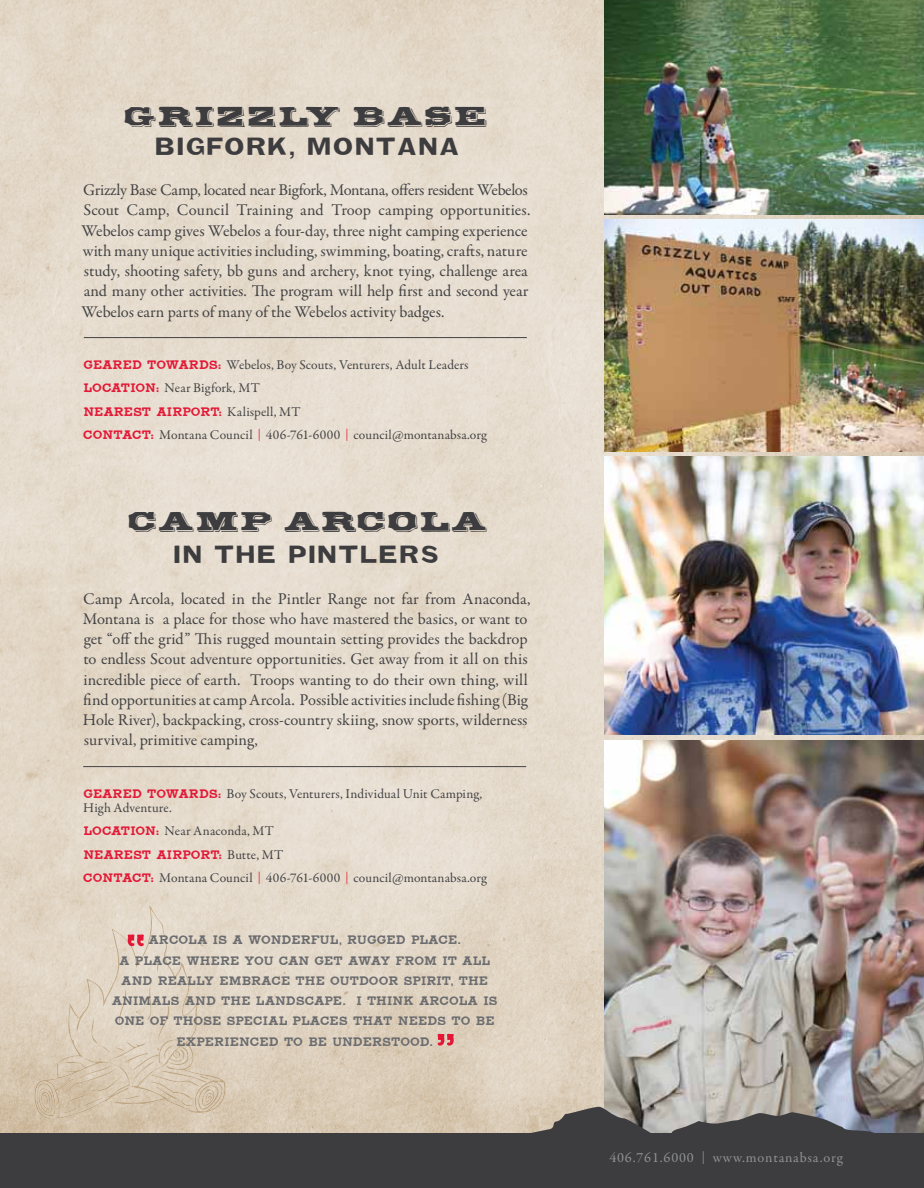
<style>
.page{position:relative;width:924px;height:1188px;background:#fff}
.page>*{position:absolute;margin:0;border:0;box-sizing:border-box;transform-origin:0 0}
.t1{font:27.3px "Type Three WF";letter-spacing:.075em;color:#3d3c3e}
.t2{font:26.25px "Type Ten WF";color:#3d3c3e}
.t3{font:16.5px/20.2px "Garamond Premr Pro";letter-spacing:-.005em;color:#434344}
.t4{font:14.25px "Garamond Premr Pro";letter-spacing:.06em;color:#919396}
.t5{font:13.5px/23.2px "Garamond Premr Pro";letter-spacing:.005em;color:#434344}
.t6{font:13.5px/20.2px "Type Two WF";letter-spacing:.005em;color:#6b6c6f;text-align:center}
.t7{font:13.5px "Type Two WF";letter-spacing:.01em;color:#e31836}
.s1{font-family:"Type Two WF";color:#e31836}
.s2{font-family:"Garamond Premr Pro";color:#434344}
.s3{font-family:"Agenda";font-weight:300;font-stretch:condensed;color:#e31836}
.s4{font-family:"Agenda";font-weight:300;font-stretch:condensed}
</style>
<div class="page">
<img style="left:0;top:0;width:924px;height:1133px">
<img style="left:33px;top:906px;width:194px;height:214px">
<img style="left:146px;top:984px;width:10px;height:37px">
<img style="left:116px;top:987px;width:14px;height:38px">
<img style="left:131px;top:1039px;width:49px;height:32px">
<img style="left:111px;top:1042px;width:35px;height:17px">
<img style="left:133px;top:1061px;width:22px;height:20px">
<img style="left:79px;top:1065px;width:34px;height:10px">
<img style="left:67px;top:1075px;width:58px;height:27px">
<img style="left:604px;top:0;width:320px;height:214px">
<img style="left:604px;top:456px;width:320px;height:278px">
<img style="left:604px;top:220px;width:320px;height:231px">
<img style="left:604px;top:740px;width:320px;height:367px">
<hr style="left:84px;top:337px;width:443px;height:1px;background:#434344">
<hr style="left:83px;top:766px;width:443px;height:1px;background:#434344">
<svg style="left:127px;top:934px;width:17px;height:12px"></svg>
<svg style="left:437px;top:1034px;width:17px;height:11px"></svg>
<div style="left:0;top:1133px;width:924px;height:55px;background:#3d3c3e"></div>
<svg style="left:529px;top:1107px;width:395px;height:26px;background:#797676"></svg>
<h2 class="t2" style="left:123px;top:103px;width:367px">GRIZZLY BASE</h2>
<h1 class="t1" style="left:155px;top:130px;width:305px">BIGFORK, MONTANA</h1>
<p class="t3" style="left:81px;top:181px;width:450px">Grizzly Base Camp, located near Bigfork, Montana, offers resident Webelos Scout Camp, Council Training and Troop camping opportunities.<br>Webelos camp gives Webelos a four-day, three night camping experience with many unique activities including, swimming, boating, crafts, nature study, shooting safety, bb guns and archery, knot tying, challenge area and many other activities. The program will help first and second year Webelos earn parts of many of the Webelos activity badges.</p>
<p class="t5" style="left:83px;top:354px;width:386px"><span class="s1">GEARED TOWARDS:</span> Webelos, Boy Scouts, Venturers, Adult Leaders<br><span class="s1">LOCATION:</span> Near Bigfork, MT</p>
<p class="t7" style="left:83px;top:403px;width:219px">NEAREST AIRPORT: <span class="s2">Kalispell, MT</span></p>
<p class="t5" style="left:83px;top:424px;width:405px"><span class="s1">CONTACT:</span> Montana Council <span class="s3">|</span> 406-761-6000 <span class="s3">|</span> council@montanabsa.org</p>
<h2 class="t2" style="left:127px;top:507px;width:362px">CAMP ARCOLA</h2>
<h1 class="t1" style="left:174px;top:538px;width:266px">IN THE PINTLERS</h1>
<p class="t3" style="left:83px;top:590px;width:449px">Camp Arcola, located in the Pintler Range not far from Anaconda, Montana is a place for those who have mastered the basics, or want to get “off the grid” This rugged mountain setting provides the backdrop to endless Scout adventure opportunities. Get away from it all on this incredible piece of earth. Troops wanting to do their own thing, will find opportunities at camp Arcola. Possible activities include fishing (Big Hole River), backpacking, cross-country skiing, snow sports, wilderness survival, primitive camping,</p>
<p class="t5" style="left:83px;top:788px;width:401px;line-height:14.2px"><span class="s1">GEARED TOWARDS:</span> Boy Scouts, Venturers, Individual Unit Camping,<br>High Adventure.</p>
<p class="t5" style="left:83px;top:821px;width:192px"><span class="s1">LOCATION:</span> Near Anaconda, MT</p>
<p class="t7" style="left:83px;top:846px;width:201px">NEAREST AIRPORT: <span class="s2">Butte, MT</span></p>
<p class="t5" style="left:83px;top:867px;width:405px"><span class="s1">CONTACT:</span> Montana Council <span class="s3">|</span> 406-761-6000 <span class="s3">|</span> council@montanabsa.org</p>
<p class="t6" style="left:112px;top:930px;width:387px">ARCOLA IS A WONDERFUL, RUGGED PLACE.<br>A PLACE WHERE YOU CAN GET AWAY FROM IT ALL AND REALLY EMBRACE THE OUTDOOR SPIRIT, THE ANIMALS AND THE LANDSCAPE. I THINK ARCOLA IS ONE OF THOSE SPECIAL PLACES THAT NEEDS TO BE EXPERIENCED TO BE UNDERSTOOD.</p>
<p class="t4" style="left:609px;top:1151px;width:235px">406.761.6000 <span class="s4">|</span> www.montanabsa.org</p>
</div>
